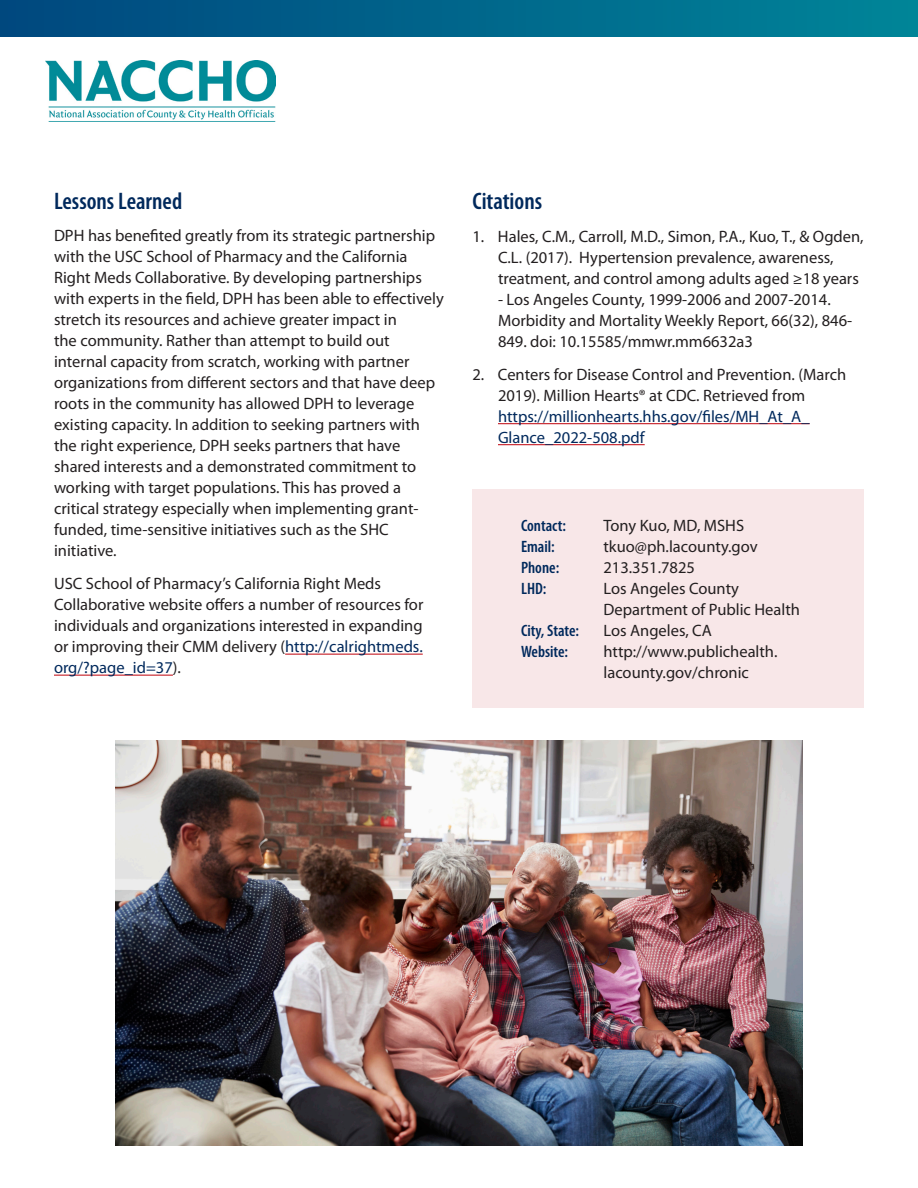
<style>
.page{position:relative;width:918px;height:1188px;background:#fff}
.page>*{position:absolute;margin:0;border:0;box-sizing:border-box;transform-origin:0 0}
.website_bold{font:600 condensed 24px "Myriad Pro";color:#00295c}
.website_bold-2{font:16.5px/21px "Myriad Pro";color:#231f20}
.website_bold-3{font:600 condensed 16.5px "Myriad Pro";color:#00295c}
.s1{color:#00295c}
</style>
<div class="page">
<img style="left:45px;top:60px;width:231px;height:62px">
<div style="left:472px;top:489px;width:392px;height:218px;background:#f8e7e8"></div>
<div style="left:0;top:0;width:918px;height:37px;background:linear-gradient(to right,#00477f,#008598)"></div>
<hr style="left:285px;top:654px;width:138px;height:1px;background:#be000b">
<hr style="left:54px;top:675px;width:119px;height:1px;background:#be000b">
<hr style="left:498px;top:423px;width:312px;height:1px;background:#be000b">
<hr style="left:498px;top:444px;width:147px;height:1px;background:#be000b">
<img style="left:115px;top:741px;width:688px;height:405px">
<p class="website_bold" style="left:54px;top:186px;width:130px">Lessons Learned</p>
<p class="website_bold-2" style="left:54px;top:225px;width:391px">DPH has benefited greatly from its strategic partnership with the USC School of Pharmacy and the California Right Meds Collaborative. By developing partnerships with experts in the field, DPH has been able to effectively stretch its resources and achieve greater impact in<br>the community. Rather than attempt to build out internal capacity from scratch, working with partner organizations from different sectors and that have deep roots in the community has allowed DPH to leverage existing capacity. In addition to seeking partners with the right experience, DPH seeks partners that have shared interests and a demonstrated commitment to working with target populations. This has proved a critical strategy especially when implementing grant&shy;funded, time-sensitive initiatives such as the SHC initiative.</p>
<p class="website_bold-2" style="left:54px;top:573px;width:371px">USC School of Pharmacy’s California Right Meds Collaborative website offers a number of resources for individuals and organizations interested in expanding or improving their CMM delivery (<span class="s1">http://calrightmeds. org/?page_id=37</span>).</p>
<p class="website_bold" style="left:472px;top:186px;width:71px">Citations</p>
<p class="website_bold-2" style="left:498px;top:226px;width:367px;text-indent:-26px">1. Hales, C.M., Carroll, M.D., Simon, P.A., Kuo, T., &amp; Ogden,<br>C.L. (2017). Hypertension prevalence, awareness, treatment, and control among adults aged ≥18 years</p>
<p class="website_bold-2" style="left:498px;top:289px;width:356px">- Los Angeles County, 1999-2006 and 2007-2014.<br>Morbidity and Mortality Weekly Report, 66(32), 846-<br>849. doi: 10.15585/mmwr.mm6632a3</p>
<p class="website_bold-2" style="left:498px;top:364px;width:350px;text-indent:-26px">2. Centers for Disease Control and Prevention. (March 2019). Million Hearts® at CDC. Retrieved from <span class="s1">https://millionhearts.hhs.gov/files/MH_At_A_ Glance_2022-508.pdf</span></p>
<p class="website_bold-3" style="left:521px;top:515px;width:47px">Contact:</p>
<p class="website_bold-2" style="left:604px;top:514px;width:142px">Tony Kuo, MD, MSHS</p>
<p class="website_bold-3" style="left:521px;top:536px;width:35px">Email:</p>
<p class="website_bold-2" style="left:604px;top:535px;width:156px">tkuo@ph.lacounty.gov</p>
<p class="website_bold-3" style="left:521px;top:557px;width:40px">Phone:</p>
<p class="website_bold-2" style="left:604px;top:556px;width:93px">213.351.7825</p>
<p class="website_bold-3" style="left:521px;top:578px;width:27px">LHD:</p>
<p class="website_bold-2" style="left:604px;top:577px;width:198px">Los Angeles County<br>Department of Public Health</p>
<p class="website_bold-3" style="left:521px;top:620px;width:60px">City, State:</p>
<p class="website_bold-2" style="left:604px;top:619px;width:110px">Los Angeles, CA</p>
<p class="website_bold-3" style="left:521px;top:641px;width:49px">Website:</p>
<p class="website_bold-2" style="left:604px;top:640px;width:176px">http://www.publichealth. lacounty.gov/chronic</p>
</div>
